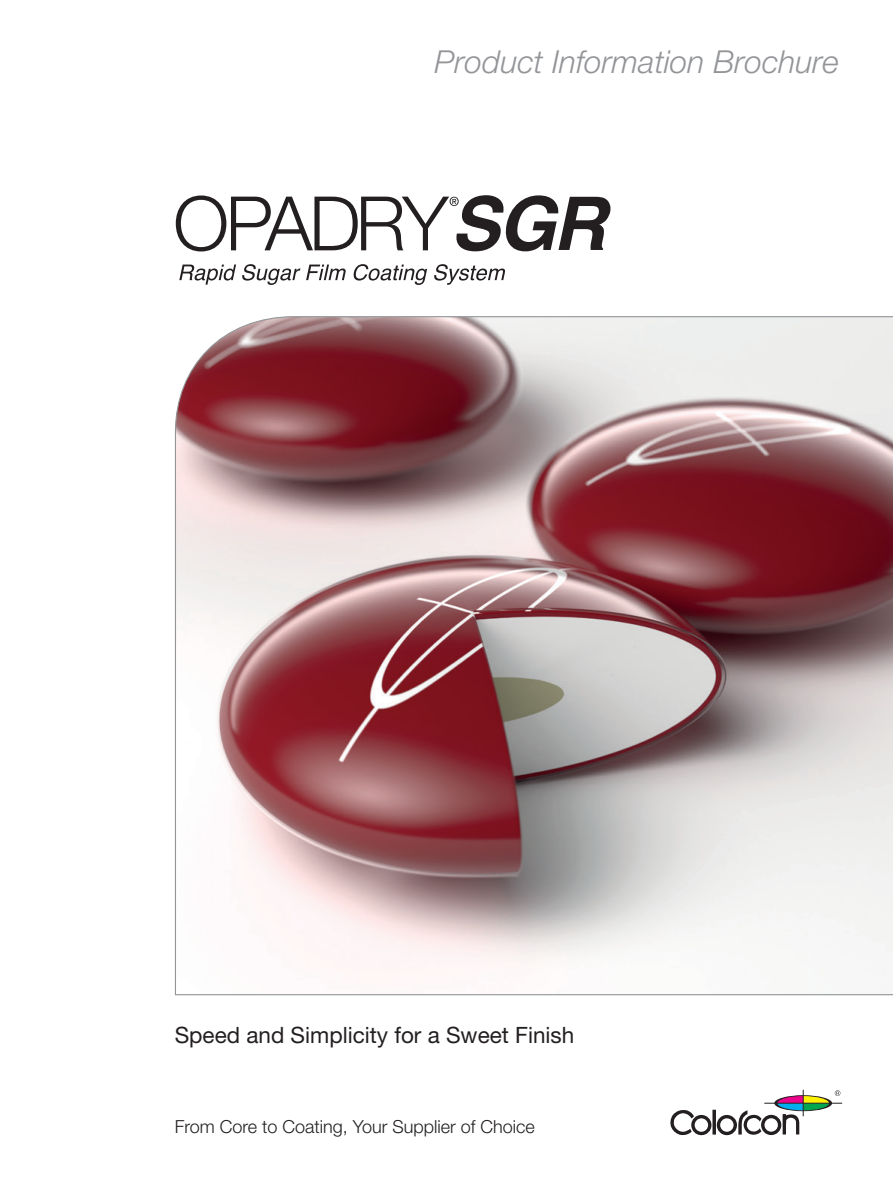
<style>
.page{position:relative;width:893px;height:1191px;background:#fff}
.page>*{position:absolute;margin:0;border:0;box-sizing:border-box;transform-origin:0 0}
.t1{font:italic 300 31.65px "Helvetica Neue";color:#939598}
.t2{font:22.5px "Helvetica Neue";color:#231f20}
.t3{font:300 18px "Helvetica Neue";color:#231f20}
</style>
<div class="page">
<svg style="left:174px;top:316px;width:719px;height:679px"></svg>
<svg style="left:712px;top:1109px;width:4px;height:25px"></svg>
<svg style="left:670px;top:1110px;width:41px;height:25px"></svg>
<hr style="left:764px;top:1102px;width:78px;height:1px;background:#231f20">
<svg style="left:717px;top:1089px;width:123px;height:46px"></svg>
<svg style="left:176px;top:195px;width:435px;height:56px"></svg>
<svg style="left:179px;top:264px;width:326px;height:21px"></svg>
<p class="t1" style="left:435px;top:42px;width:406px">Product Information Brochure</p>
<p class="t2" style="left:175px;top:1021px;width:401px">Speed and Simplicity for a Sweet Finish</p>
<p class="t3" style="left:175px;top:1115px;width:362px">From Core to Coating, Your Supplier of Choice</p>
</div>
